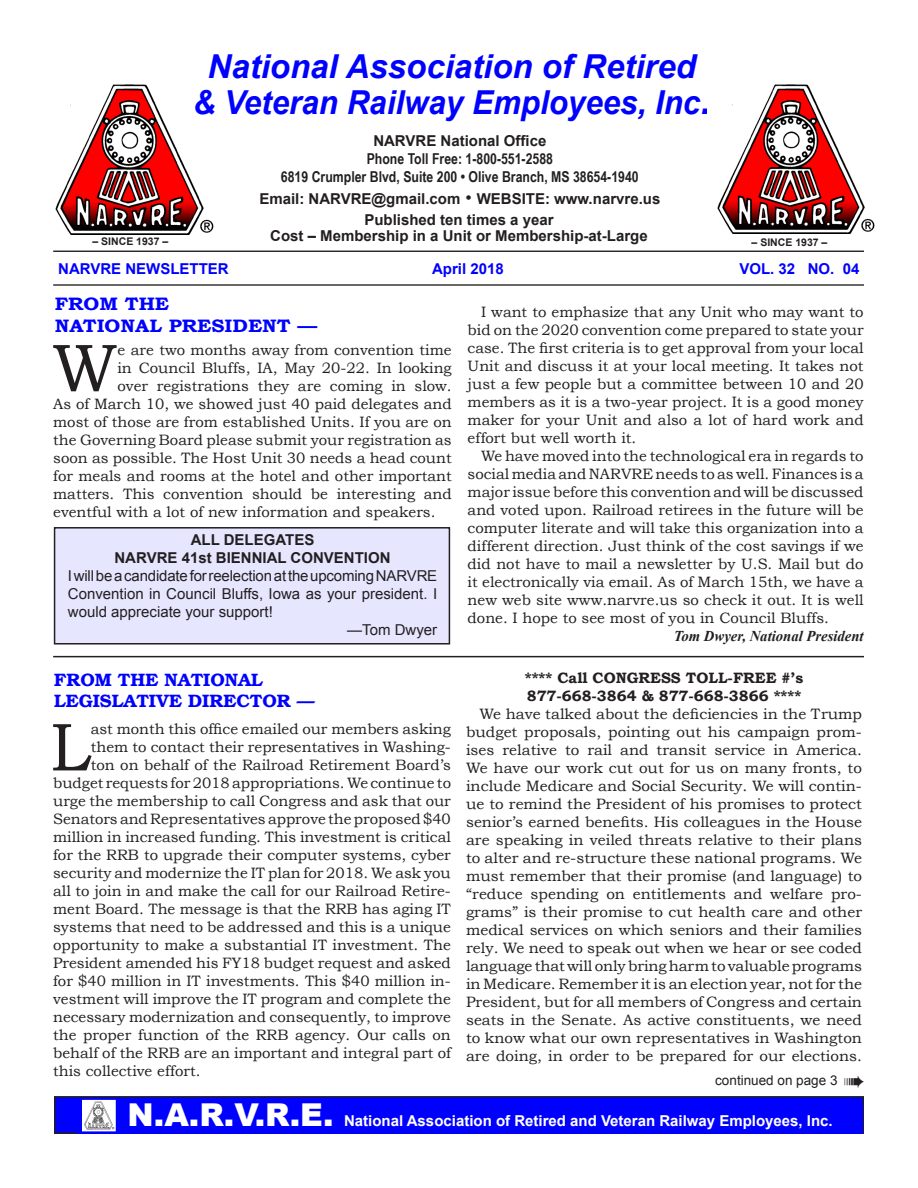
<style>
.page{position:relative;width:918px;height:1188px;background:#fff}
.page>*{position:absolute;margin:0;border:0;box-sizing:border-box;transform-origin:0 0}
.t1{font:67.8px "Bookman Old Style";color:#231f20}
.t2{font:italic 700 33px "Arial";color:#00f;scale:.95 1}
.t3{font:italic 700 33px "Arial";color:#00f}
.Plain_Text{font:600 18px "Bookman";color:#00f}
.t4{font:700 18px "Bookman Old Style";color:#00f;scale:1.1 1}
.t5{font:15px/18px "Bookman Old Style";color:#231f20;text-align:justify}
.Plain_Text-2{font:700 15px "Arial";color:#231f20}
.t6{font:15px/18px "Arial";color:#231f20;text-align:justify}
.Plain_Text-3{font:700 15px "Arial Narrow";color:#231f20}
.Plain_Text-4{font:700 15px "Arial";color:#fff}
.t7{font:700 15px "Bookman Old Style";color:#231f20}
.t8{font:700 15px "Arial";color:#00f}
.t9{font:italic 700 15px "Times New Roman";color:#231f20}
.t10{font:13.5px "Arial";color:#231f20}
.t11{font:700 10.5px "Arial";color:#231f20}
.s1{font-size:39px}
.s2{font-weight:400;font-size:18px}
.s3{font-weight:900;font-size:31.5px}
</style>
<div class="page">
<div style="left:55px;top:528px;width:394px;height:116px;background:#e6e6ff"></div>
<div style="left:54px;top:527px;width:396px;height:118px;border:2px solid #231f20"></div>
<hr style="left:53px;top:251px;width:811px;height:1px;background:#231f20">
<hr style="left:53px;top:284px;width:811px;height:2px;background:#231f20">
<div style="left:55px;top:1097px;width:808px;height:36px;background:#00f"></div>
<div style="left:54px;top:1096px;width:810px;height:38px;border:2px solid #231f20"></div>
<div style="left:77px;top:1103px;width:785px;height:31px;background:#00f"></div>
<img style="left:84px;top:1102px;width:30px;height:27px">
<div style="left:82px;top:1100px;width:34px;height:31px;border:1px solid #fff"></div>
<img style="left:55px;top:84px;width:159px;height:151px">
<hr style="left:53px;top:656px;width:811px;height:1px;background:#231f20">
<img style="left:717px;top:84px;width:158px;height:150px">
<p class="t3" style="left:208px;top:44px;width:490px">National Association of Retired</p>
<p class="t2" style="left:193px;top:80px;width:547px">&amp; Veteran Railway Employees, Inc<span class="s1">.</span></p>
<p class="Plain_Text-2" style="left:373px;top:130px;width:175px">NARVRE National Office</p>
<p class="Plain_Text-3" style="left:367px;top:147px;width:188px">Phone Toll Free: 1-800-551-2588</p>
<p class="Plain_Text-3" style="left:281px;top:165px;width:359px">6819 Crumpler Blvd, Suite 200 • Olive Branch, MS 38654-1940</p>
<p class="t11" style="left:93px;top:235px;width:77px">– SINCE 1937 –</p>
<p class="Plain_Text-2" style="left:259px;top:189px;width:403px">Email: NARVRE@gmail.com <span class="s2">•</span> WEBSITE: www.narvre.us</p>
<p class="Plain_Text-2" style="left:364px;top:210px;width:191px">Published ten times a year</p>
<p class="Plain_Text-2" style="left:270px;top:226px;width:379px">Cost – Membership in a Unit or Membership-at-Large</p>
<p class="t11" style="left:752px;top:235px;width:77px">– SINCE 1937 –</p>
<p class="t8" style="left:58px;top:259px;width:172px">NARVRE NEWSLETTER</p>
<p class="t8" style="left:432px;top:259px;width:73px">April 2018</p>
<p class="t8" style="left:739px;top:259px;width:122px">VOL. 32 NO. 04</p>
<p class="t4" style="left:55px;top:293px;width:106px">FROM THE</p>
<p class="t4" style="left:55px;top:315px;width:240px">NATIONAL PRESIDENT —</p>
<p class="t1" style="left:52px;top:329px;width:67px">W</p>
<p class="t5" style="left:117px;top:341px;width:336px">e are two months away from convention time</p>
<p class="t5" style="left:117px;top:359px;width:336px">in Council Bluffs, IA, May 20-22. In looking</p>
<p class="t5" style="left:117px;top:377px;width:336px">over registrations they are coming in slow.</p>
<p class="t5" style="left:53px;top:395px;width:400px">As of March 10, we showed just 40 paid delegates and</p>
<p class="t5" style="left:53px;top:413px;width:400px">most of those are from established Units. If you are on</p>
<p class="t5" style="left:53px;top:431px;width:400px">the Governing Board please submit your registration as</p>
<p class="t5" style="left:53px;top:449px;width:400px">soon as possible. The Host Unit 30 needs a head count</p>
<p class="t5" style="left:53px;top:467px;width:400px">for meals and rooms at the hotel and other important</p>
<p class="t5" style="left:53px;top:485px;width:400px">matters. This convention should be interesting and</p>
<p class="t5" style="left:53px;top:503px;width:384px">eventful with a lot of new information and speakers.</p>
<p class="Plain_Text-2" style="left:191px;top:530px;width:125px">ALL DELEGATES</p>
<p class="Plain_Text-2" style="left:114px;top:548px;width:278px">NARVRE 41st BIENNIAL CONVENTION</p>
<p class="t6" style="left:68px;top:567px;width:371px">I will be a candidate for reelection at the upcoming NARVRE Convention in Council Bluffs, Iowa as your president. I would appreciate your support!</p>
<p class="t6" style="left:347px;top:621px;width:91px">—Tom Dwyer</p>
<p class="Plain_Text" style="left:54px;top:669px;width:210px">FROM THE NATIONAL</p>
<p class="Plain_Text" style="left:54px;top:691px;width:262px">LEGISLATIVE DIRECTOR —</p>
<p class="t1" style="left:50px;top:709px;width:42px">L</p>
<p class="t5" style="left:91px;top:720px;width:362px">ast month this office emailed our members asking</p>
<p class="t5" style="left:91px;top:738px;width:362px">them to contact their representatives in Washing-</p>
<p class="t5" style="left:91px;top:756px;width:362px">ton on behalf of the Railroad Retirement Board’s</p>
<p class="t5" style="left:53px;top:774px;width:399px">budget requests for 2018 appropriations. We continue to</p>
<p class="t5" style="left:53px;top:792px;width:399px">urge the membership to call Congress and ask that our</p>
<p class="t5" style="left:53px;top:810px;width:399px">Senators and Representatives approve the proposed $40</p>
<p class="t5" style="left:53px;top:828px;width:399px">million in increased funding. This investment is critical</p>
<p class="t5" style="left:53px;top:846px;width:399px">for the RRB to upgrade their computer systems, cyber</p>
<p class="t5" style="left:53px;top:864px;width:399px">security and modernize the IT plan for 2018. We ask you</p>
<p class="t5" style="left:53px;top:882px;width:399px">all to join in and make the call for our Railroad Retire-</p>
<p class="t5" style="left:53px;top:900px;width:399px">ment Board. The message is that the RRB has aging IT</p>
<p class="t5" style="left:53px;top:918px;width:399px">systems that need to be addressed and this is a unique</p>
<p class="t5" style="left:53px;top:936px;width:399px">opportunity to make a substantial IT investment. The</p>
<p class="t5" style="left:53px;top:954px;width:399px">President amended his FY18 budget request and asked</p>
<p class="t5" style="left:53px;top:972px;width:399px">for $40 million in IT investments. This $40 million in-</p>
<p class="t5" style="left:53px;top:990px;width:399px">vestment will improve the IT program and complete the</p>
<p class="t5" style="left:53px;top:1008px;width:399px">necessary modernization and consequently, to improve</p>
<p class="t5" style="left:53px;top:1026px;width:399px">the proper function of the RRB agency. Our calls on</p>
<p class="t5" style="left:53px;top:1044px;width:399px">behalf of the RRB are an important and integral part of</p>
<p class="t5" style="left:53px;top:1062px;width:149px">this collective effort.</p>
<p class="t5" style="left:468px;top:303px;width:398px;text-indent:14px">I want to emphasize that any Unit who may want to bid on the 2020 convention come prepared to state your case. The first criteria is to get approval from your local Unit and discuss it at your local meeting. It takes not just a few people but a committee between 10 and 20 members as it is a two-year project. It is a good money maker for your Unit and also a lot of hard work and effort but well worth it.</p>
<p class="t5" style="left:468px;top:447px;width:398px;text-indent:14px">We have moved into the technological era in regards to social media and NARVRE needs to as well. Finances is a major issue before this convention and will be discussed and voted upon. Railroad retirees in the future will be computer literate and will take this organization into a different direction. Just think of the cost savings if we did not have to mail a newsletter by U.S. Mail but do it electronically via email. As of March 15th, we have a new web site www.narvre.us so check it out. It is well done. I hope to see most of you in Council Bluffs.</p>
<p class="t9" style="left:674px;top:625px;width:191px">Tom Dwyer, National President</p>
<p class="t7" style="left:525px;top:669px;width:280px">**** Call CONGRESS TOLL-FREE #’s</p>
<p class="t7" style="left:527px;top:687px;width:276px">877-668-3864 &amp; 877-668-3866 ****</p>
<p class="t5" style="left:466px;top:705px;width:398px;text-indent:14px">We have talked about the deficiencies in the Trump budget proposals, pointing out his campaign prom&shy;ises relative to rail and transit service in America.<br>We have our work cut out for us on many fronts, to include Medicare and Social Security. We will contin&shy;ue to remind the President of his promises to protect senior’s earned benefits. His colleagues in the House are speaking in veiled threats relative to their plans to alter and re-structure these national programs. We must remember that their promise (and language) to “reduce spending on entitlements and welfare pro&shy;grams” is their promise to cut health care and other medical services on which seniors and their families rely. We need to speak out when we hear or see coded language that will only bring harm to valuable programs in Medicare. Remember it is an election year, not for the President, but for all members of Congress and certain seats in the Senate. As active constituents, we need to know what our own representatives in Washington are doing, in order to be prepared for our elections.</p>
<p class="t10" style="left:715px;top:1072px;width:124px">continued on page 3</p>
<p class="Plain_Text-4" style="left:128px;top:1111px;width:707px"><span class="s3">N.A.R.V.R.E.</span> National Association of Retired and Veteran Railway Employees, Inc.</p>
</div>
